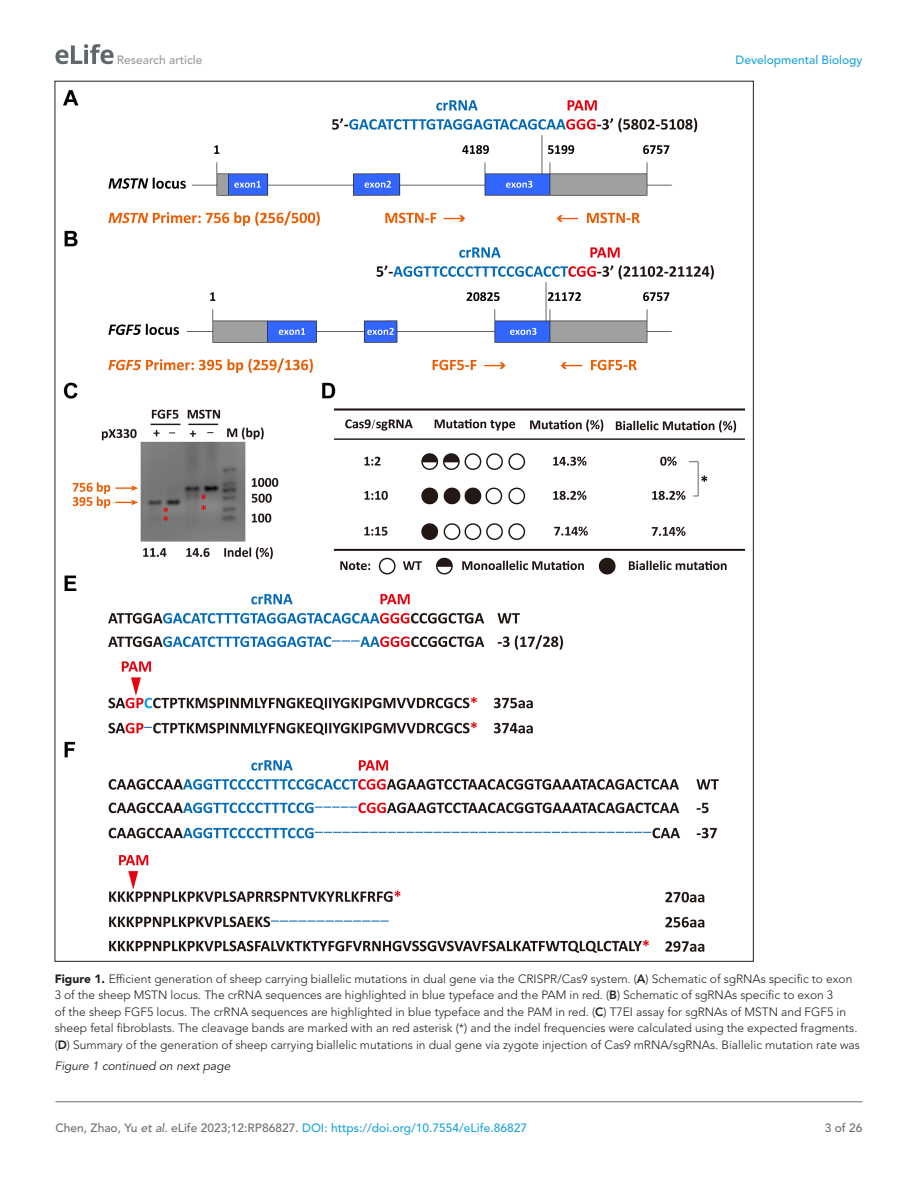
<style>
.page{position:relative;width:918px;height:1188px;background:#fff}
.page>*{position:absolute;margin:0;border:0;box-sizing:border-box;transform-origin:0 0}
.t1{font:300 12px/16.5px "Avenir LT Std";color:#231f20}
.t2{font:500 12px "Avenir LT Std";color:#1ea4d7}
.t3{font:italic 12px "Avenir LT Std";color:#231f20}
.t4{font:500 12px "Avenir LT Std";color:#9a9a9a}
.t5{font:500 12px "Avenir LT Std";color:#6e6e70}
.s1{font-weight:900}
.s2{font-weight:800}
.s3{color:#6e6e70}
.s4{font-style:italic;color:#6e6e70}
</style>
<div class="page">
<svg style="left:55px;top:44px;width:59px;height:20px"></svg>
<hr style="left:56px;top:1101px;width:806px;height:1px;background:#6e6e70">
<img style="left:64px;top:90px;width:680px;height:862px">
<p class="t4" style="left:117px;top:53px;width:87px">Research article</p>
<p class="t2" style="left:736px;top:53px;width:128px">Developmental Biology</p>
<p class="t1" style="left:55px;top:970px;width:807px"><span class="s1">Figure 1.</span> Efficient generation of sheep carrying biallelic mutations in dual gene via the CRISPR/Cas9 system. (<span class="s2">A</span>) Schematic of sgRNAs specific to exon 3 of the sheep MSTN locus. The crRNA sequences are highlighted in blue typeface and the PAM in red. (<span class="s2">B</span>) Schematic of sgRNAs specific to exon 3<br>of the sheep FGF5 locus. The crRNA sequences are highlighted in blue typeface and the PAM in red. (<span class="s2">C</span>) T7EI assay for sgRNAs of MSTN and FGF5 in sheep fetal fibroblasts. The cleavage bands are marked with an red asterisk (*) and the indel frequencies were calculated using the expected fragments. (<span class="s2">D</span>) Summary of the generation of sheep carrying biallelic mutations in dual gene via zygote injection of Cas9 mRNA/sgRNAs. Biallelic mutation rate was</p>
<p class="t3" style="left:55px;top:1059px;width:177px">Figure 1 continued on next page</p>
<p class="t2" style="left:56px;top:1121px;width:473px"><span class="s3">Chen, Zhao, Yu</span> <span class="s4">et al</span><span class="s3">. eLife 2023;12:RP86827.</span> DOI: https://doi.org/10.7554/eLife.86827</p>
<p class="t5" style="left:825px;top:1121px;width:39px">3 of 26</p>
</div>
